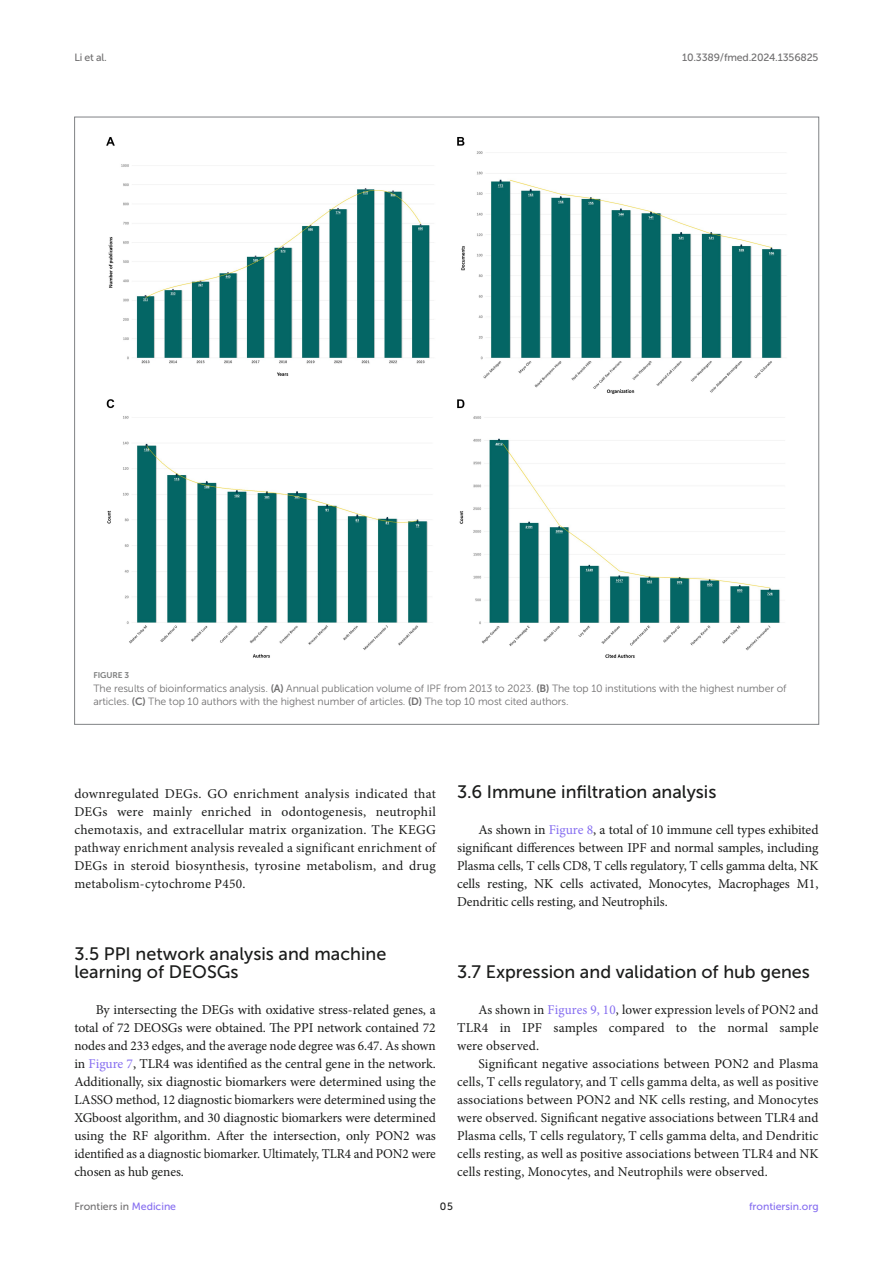
<style>
.page{position:relative;width:893px;height:1263px;background:#fff}
.page>*{position:absolute;margin:0;border:0;box-sizing:border-box;transform-origin:0 0}
.HEAD_2{font:18px/18px "Museo Sans 500";color:#1b1c1b}
.TEXT_FLUSH{font:13.5px/18px "Minion Pro";color:#1b1c1b;text-align:justify}
.TEXT{font:13.5px/18px "Minion Pro";letter-spacing:.005em;color:#1b1c1b;text-align:justify}
.FIG_LEG{font:10.5px/13.5px "Museo Sans 300";letter-spacing:-.01em;color:#706f70}
.t1{font:10.5px "Museo Sans 500";letter-spacing:-.015em;color:#706f70}
.t2{font:10.5px "Museo Sans 500";color:#856df0}
.t3{font:10.5px "Museo Sans 500";color:#1b1c1b}
.FIG_HD{font:8.25px "Museo Sans 700";letter-spacing:-.01em;color:#7e7f7f}
.s1{font-family:"Museo Sans 700"}
.s2{color:#856df0}
</style>
<div class="page">
<img style="left:106px;top:137px;width:680px;height:521px">
<p class="t1" style="left:74px;top:51px;width:34px">Li et al.</p>
<p class="t1" style="left:682px;top:51px;width:138px">10.3389/fmed.2024.1356825</p>
<p class="FIG_HD" style="left:94px;top:671px;width:37px">FIGURE 3</p>
<p class="FIG_LEG" style="left:94px;top:682px;width:694px">The results of bioinformatics analysis. <span class="s1">(A)</span> Annual publication volume of IPF from 2013 to 2023. <span class="s1">(B)</span> The top 10 institutions with the highest number of articles. <span class="s1">(C)</span> The top 10 authors with the highest number of articles. <span class="s1">(D)</span> The top 10 most cited authors.</p>
<p class="TEXT_FLUSH" style="left:74px;top:785px;width:363px">downregulated DEGs. GO enrichment analysis indicated that DEGs were mainly enriched in odontogenesis, neutrophil chemotaxis, and extracellular matrix organization. The KEGG pathway enrichment analysis revealed a significant enrichment of DEGs in steroid biosynthesis, tyrosine metabolism, and drug metabolism-cytochrome P450.</p>
<p class="HEAD_2" style="left:74px;top:945px;width:313px">3.5 PPI network analysis and machine learning of DEOSGs</p>
<p class="TEXT_FLUSH" style="left:74px;top:1001px;width:363px;text-indent:21px">By intersecting the DEGs with oxidative stress-related genes, a total of 72 DEOSGs were obtained. The PPI network contained 72 nodes and 233 edges, and the average node degree was 6.47. As shown in <span class="s2">Figure 7</span>, TLR4 was identified as the central gene in the network.<br>Additionally, six diagnostic biomarkers were determined using the LASSO method, 12 diagnostic biomarkers were determined using the XGboost algorithm, and 30 diagnostic biomarkers were determined using the RF algorithm. After the intersection, only PON2 was identified as a diagnostic biomarker. Ultimately, TLR4 and PON2 were chosen as hub genes.</p>
<p class="HEAD_2" style="left:457px;top:783px;width:261px">3.6 Immune infiltration analysis</p>
<p class="TEXT_FLUSH" style="left:457px;top:821px;width:363px;text-indent:21px">As shown in <span class="s2">Figure 8</span>, a total of 10 immune cell types exhibited significant differences between IPF and normal samples, including Plasma cells, T cells CD8, T cells regulatory, T cells gamma delta, NK cells resting, NK cells activated, Monocytes, Macrophages M1, Dendritic cells resting, and Neutrophils.</p>
<p class="HEAD_2" style="left:457px;top:963px;width:354px">3.7 Expression and validation of hub genes</p>
<p class="TEXT_FLUSH" style="left:457px;top:1001px;width:363px;text-indent:21px">As shown in <span class="s2">Figures 9, 10</span>, lower expression levels of PON2 and TLR4 in IPF samples compared to the normal sample were observed.</p>
<p class="TEXT" style="left:457px;top:1055px;width:363px;text-indent:21px">Significant negative associations between PON2 and Plasma cells, T cells regulatory, and T cells gamma delta, as well as positive associations between PON2 and NK cells resting, and Monocytes were observed. Significant negative associations between TLR4 and Plasma cells, T cells regulatory, T cells gamma delta, and Dendritic cells resting, as well as positive associations between TLR4 and NK cells resting, Monocytes, and Neutrophils were observed.</p>
<p class="t1" style="left:74px;top:1200px;width:103px">Frontiers in <span class="s2">Medicine</span></p>
<p class="t3" style="left:440px;top:1200px;width:14px">05</p>
<p class="t2" style="left:749px;top:1200px;width:71px">frontiersin.org</p>
</div>
